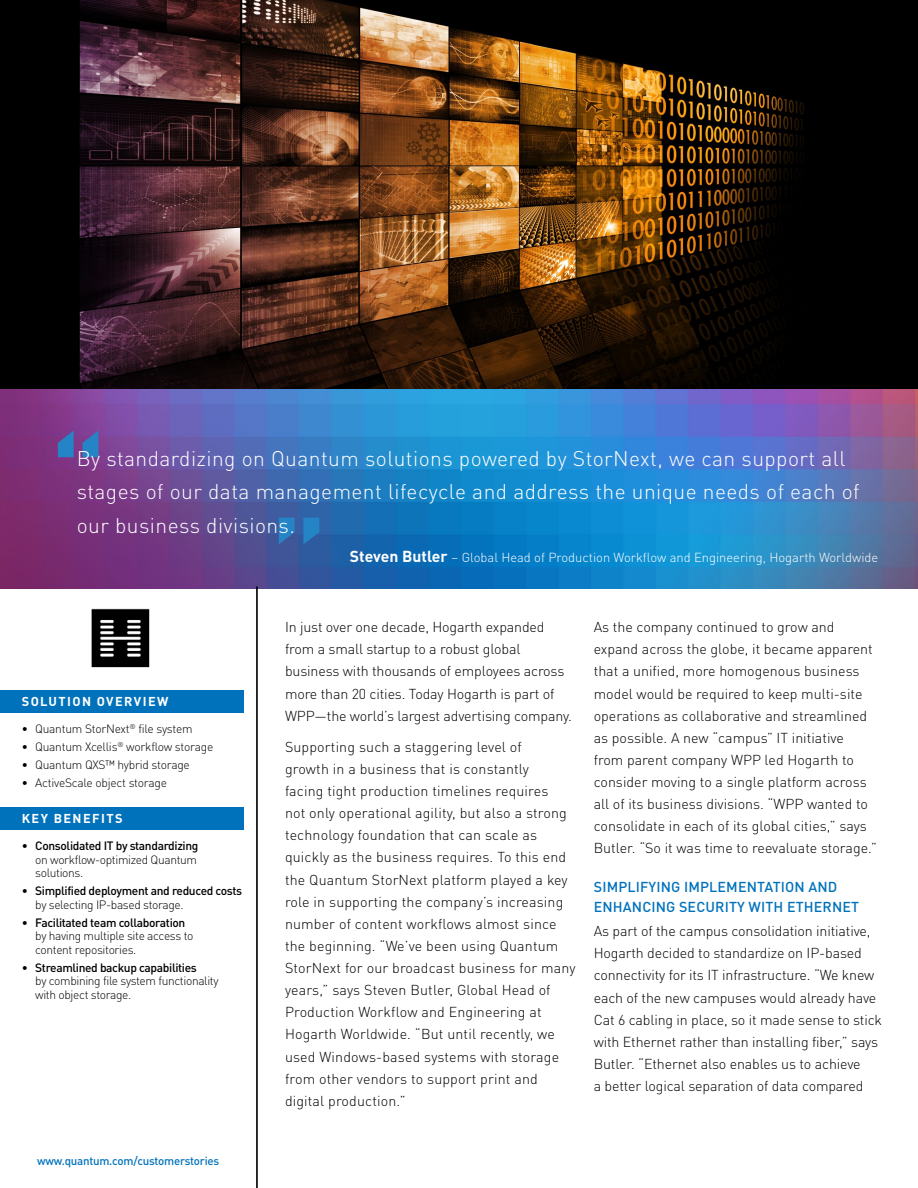
<style>
.page{position:relative;width:918px;height:1188px;background:#fff}
.page>*{position:absolute;margin:0;border:0;box-sizing:border-box;transform-origin:0 0}
.t1{font:700 117.45px "DIN Pro";color:#2484c6}
.t2{font:300 21px/33.5px "DIN Pro";letter-spacing:.02em;color:#fff}
.t3{font:300 14.25px/22.2px "DIN Pro";color:#000}
.t4{font:500 14.25px/20.2px "DIN Pro";letter-spacing:.01em;color:#0072bc}
.t5{font:300 12.9px "DIN Pro";color:#fff}
.t6{font:700 12.75px "DIN Pro";letter-spacing:.11em;color:#fff}
.t7{font:300 12px/13.5px "DIN Pro";letter-spacing:-.03em;color:#000}
.t8{font:500 12px/13.5px "DIN Pro";letter-spacing:-.03em;color:#000}
.t9{font:500 11.55px "DIN Pro";letter-spacing:-.02em;color:#0072bc}
.s1{font-weight:700;font-size:15.75px}
.s2{font-weight:500}
.s3{font-weight:300}
</style>
<div class="page">
<img style="left:0;top:0;width:918px;height:390px">
<img style="left:0;top:390px;width:918px;height:199px">
<hr style="left:256px;top:586px;width:1px;height:602px;background:#000">
<div style="left:0;top:807px;width:244px;height:23px;background:#0072bc"></div>
<div style="left:0;top:690px;width:244px;height:23px;background:#0072bc"></div>
<hr style="left:257px;top:586px;width:1px;height:602px;background:#000">
<img style="left:91px;top:608px;width:59px;height:60px">
<p class="t1" style="left:50px;top:386px;width:58px">“</p>
<p class="t2" style="left:77px;top:440px;width:784px">By standardizing on Quantum solutions powered by StorNext, we can support all stages of our data management lifecycle and address the unique needs of each of our business divisions.</p>
<p class="t5" style="left:350px;top:548px;width:530px"><span class="s1">Steven Butler</span> – Global Head of Production Workflow and Engineering, Hogarth Worldwide</p>
<p class="t1" style="left:271px;top:461px;width:58px">”</p>
<p class="t6" style="left:22px;top:691px;width:148px">SOLUTION OVERVIEW</p>
<p class="t7" style="left:22px;top:721px;width:172px">∙ Quantum StorNext<sup>®</sup> file system</p>
<p class="t7" style="left:22px;top:739px;width:193px">∙ Quantum Xcellis<sup>®</sup> workflow storage</p>
<p class="t7" style="left:22px;top:757px;width:170px">∙ Quantum QXS™ hybrid storage</p>
<p class="t7" style="left:22px;top:775px;width:147px">∙ ActiveScale object storage</p>
<p class="t6" style="left:22px;top:808px;width:102px">KEY BENEFITS</p>
<p class="t7" style="left:35px;top:838px;width:165px;text-align:justify;text-indent:-13px">∙ <span class="s2">Consolidated IT by standardizing </span>on workflow-optimized Quantum solutions.</p>
<p class="t8" style="left:35px;top:883px;width:208px;text-indent:-13px"><span class="s3">∙</span> Simplified deployment and reduced costs <span class="s3">by selecting IP-based storage.</span></p>
<p class="t7" style="left:35px;top:915px;width:160px;text-indent:-13px">∙ <span class="s2">Facilitated team collaboration </span>by having multiple site access to content repositories.</p>
<p class="t7" style="left:35px;top:960px;width:185px;text-indent:-13px">∙ <span class="s2">Streamlined backup capabilities<br></span>by combining file system functionality with object storage.</p>
<p class="t9" style="left:37px;top:1152px;width:184px">www.quantum.com/customerstories</p>
<p class="t3" style="left:285px;top:615px;width:289px">In just over one decade, Hogarth expanded from a small startup to a robust global business with thousands of employees across more than 20 cities. Today Hogarth is part of WPP—the world’s largest advertising company.</p>
<p class="t3" style="left:285px;top:734px;width:292px">Supporting such a staggering level of<br>growth in a business that is constantly<br>facing tight production timelines requires<br>not only operational agility, but also a strong technology foundation that can scale as quickly as the business requires. To this end the Quantum StorNext platform played a key role in supporting the company’s increasing number of content workflows almost since the beginning. “We’ve been using Quantum StorNext for our broadcast business for many years,” says Steven Butler, Global Head of Production Workflow and Engineering at Hogarth Worldwide. “But until recently, we used Windows-based systems with storage from other vendors to support print and digital production.”</p>
<p class="t3" style="left:594px;top:615px;width:285px">As the company continued to grow and expand across the globe, it became apparent that a unified, more homogenous business model would be required to keep multi-site operations as collaborative and streamlined as possible. A new “campus” IT initiative from parent company WPP led Hogarth to consider moving to a single platform across all of its business divisions. “WPP wanted to consolidate in each of its global cities,” says Butler. “So it was time to reevaluate storage.”</p>
<p class="t4" style="left:594px;top:875px;width:267px">SIMPLIFYING IMPLEMENTATION AND<br>ENHANCING SECURITY WITH ETHERNET</p>
<p class="t3" style="left:594px;top:919px;width:290px">As part of the campus consolidation initiative, Hogarth decided to standardize on IP-based connectivity for its IT infrastructure. “We knew each of the new campuses would already have Cat 6 cabling in place, so it made sense to stick with Ethernet rather than installing fiber,” says Butler. “Ethernet also enables us to achieve<br>a better logical separation of data compared</p>
</div>
